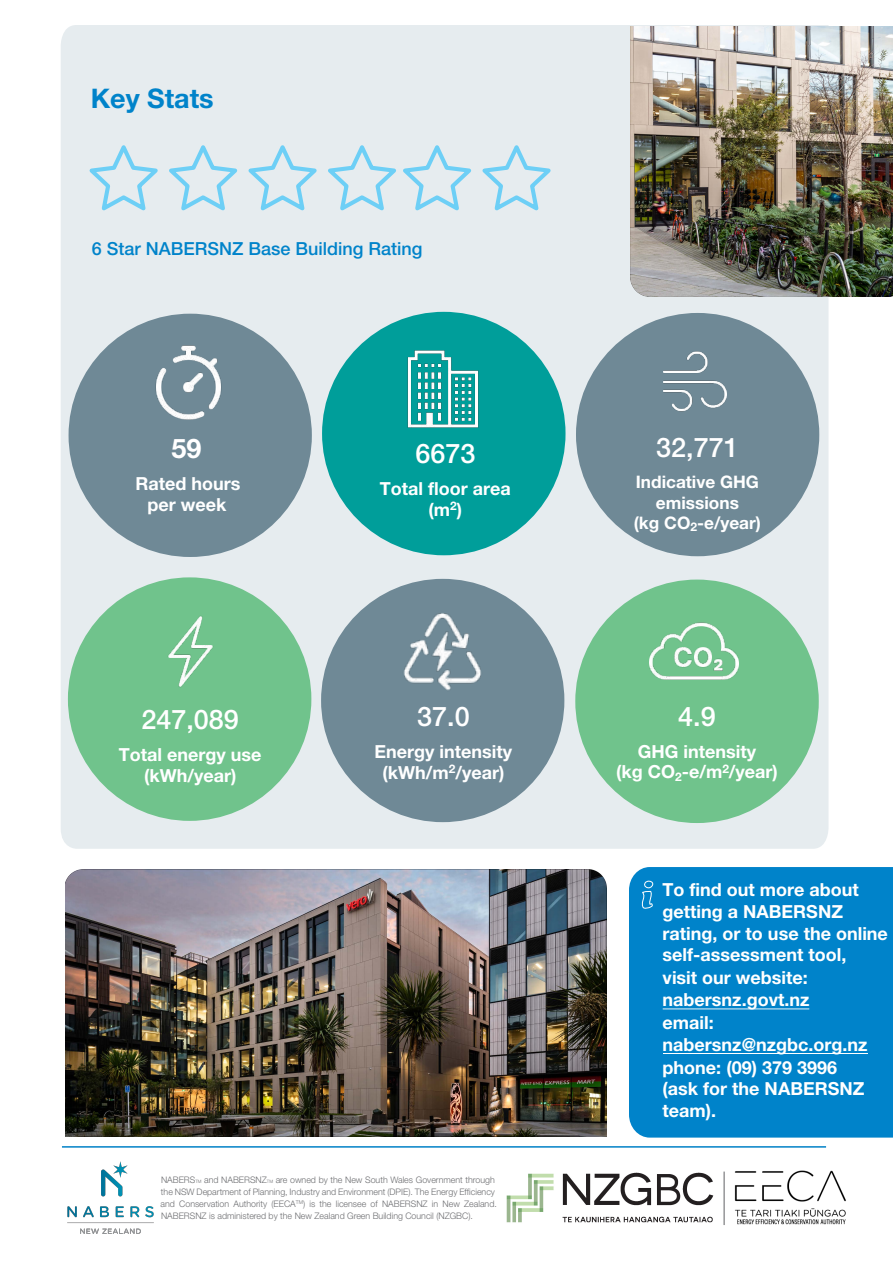
<style>
.page{position:relative;width:893px;height:1263px;background:#fff}
.page>*{position:absolute;margin:0;border:0;box-sizing:border-box;transform-origin:0 0}
.t1{font:500 27px "Helvetica Neue LT Pro";color:#fff}
.t2{font:700 27px "Helvetica Neue LT Pro";color:#0083ca}
.t3{font:700 27px "Helvetica Neue LT Pro";color:#fff}
.t4{font:700 18px/22px "Helvetica Neue LT Pro";color:#fff;text-align:center}
.t5{font:500 18px "Helvetica Neue LT Pro";color:#0083ca}
.t6{font:700 17.25px/20.2px "Helvetica Neue LT Pro";color:#fff;text-align:center}
.t7{font:300 9px/12px "Helvetica Neue LT Pro";color:#6d6e71}
.s1{font-size:4.5px}
</style>
<div class="page">
<div style="left:61px;top:25px;width:767px;height:824px;background:#e6ecef"></div>
<div style="left:629px;top:867px;width:264px;height:270px;background:#0083ca"></div>
<svg style="left:641px;top:880px;width:15px;height:29px"></svg>
<hr style="left:663px;top:1053px;width:204px;height:1px;background:#fff">
<hr style="left:663px;top:1009px;width:146px;height:1px;background:#fff">
<div style="left:69px;top:314px;width:243px;height:243px;background:#6f8996;border-radius:50%"></div>
<div style="left:68px;top:577px;width:243px;height:244px;background:#70c38c;border-radius:50%"></div>
<div style="left:322px;top:312px;width:243px;height:243px;background:#009e9a;border-radius:50%"></div>
<div style="left:321px;top:579px;width:243px;height:243px;background:#6f8996;border-radius:50%"></div>
<img style="left:407px;top:350px;width:72px;height:78px">
<img style="left:168px;top:616px;width:45px;height:71px">
<img style="left:403px;top:613px;width:78px;height:78px">
<div style="left:576px;top:313px;width:243px;height:243px;background:#6f8996;border-radius:50%"></div>
<img style="left:663px;top:351px;width:63px;height:61px">
<div style="left:575px;top:579px;width:244px;height:244px;background:#70c38c;border-radius:50%"></div>
<img style="left:650px;top:622px;width:89px;height:58px">
<hr style="left:62px;top:1146px;width:764px;height:1px;background:#0081c6">
<img style="left:723px;top:1170px;width:123px;height:55px">
<hr style="left:724px;top:1171px;width:1px;height:54px;background:#6d6e71">
<img style="left:68px;top:1161px;width:86px;height:72px">
<img style="left:507px;top:1172px;width:207px;height:51px">
<svg style="left:82px;top:142px;width:476px;height:74px;background:#d3e7f0"></svg>
<img style="left:155px;top:345px;width:67px;height:75px">
<img style="left:65px;top:869px;width:542px;height:268px">
<img style="left:630px;top:26px;width:263px;height:270px">
<h1 class="t2" style="left:91px;top:81px;width:125px">Key Stats</h1>
<p class="t5" style="left:92px;top:238px;width:332px">6 Star NABERSNZ Base Building Rating</p>
<h1 class="t3" style="left:171px;top:431px;width:32px">59</h1>
<p class="t4" style="left:135px;top:472px;width:107px;line-height:21px">Rated hours per week</p>
<h1 class="t1" style="left:141px;top:703px;width:99px">247,089</h1>
<p class="t4" style="left:119px;top:743px;width:144px;line-height:21px">Total energy use (kWh/year)</p>
<h1 class="t1" style="left:415px;top:437px;width:62px">6673</h1>
<p class="t4" style="left:380px;top:477px;width:132px;line-height:21px">Total floor area (m<sup>2</sup>)</p>
<h1 class="t1" style="left:417px;top:700px;width:54px">37.0</h1>
<p class="t4" style="left:375px;top:740px;width:139px;line-height:21px">Energy intensity (kWh/m<sup>2</sup>/year)</p>
<p class="t7" style="left:161px;top:1173px;width:338px">NABERS<span class="s1">TM</span> and NABERSNZ<span class="s1">TM</span> are owned by the New South Wales Government through the NSW Department of Planning, Industry and Environment (DPIE). The Energy Efficiency and Conservation Authority (EECA<sup>TM</sup>) is the licensee of NABERSNZ in New Zealand.<br>NABERSNZ is administered by the New Zealand Green Building Council (NZGBC).</p>
<h1 class="t1" style="left:656px;top:432px;width:84px">32,771</h1>
<p class="t6" style="left:634px;top:472px;width:129px">Indicative GHG emissions<br>(kg CO<sub>2</sub>-e/year)</p>
<h1 class="t1" style="left:678px;top:700px;width:39px">4.9</h1>
<p class="t4" style="left:616px;top:741px;width:163px;line-height:20.4px">GHG intensity<br>(kg CO<sub>2</sub>-e/m<sup>2</sup>/year)</p>
<p class="t4" style="left:663px;top:878px;width:227px;text-align:left">To find out more about getting a NABERSNZ rating, or to use the online self-assessment tool,<br>visit our website: nabersnz.govt.nz<br>email: nabersnz@nzgbc.org.nz phone: (09) 379 3996<br>(ask for the NABERSNZ team).</p>
</div>
